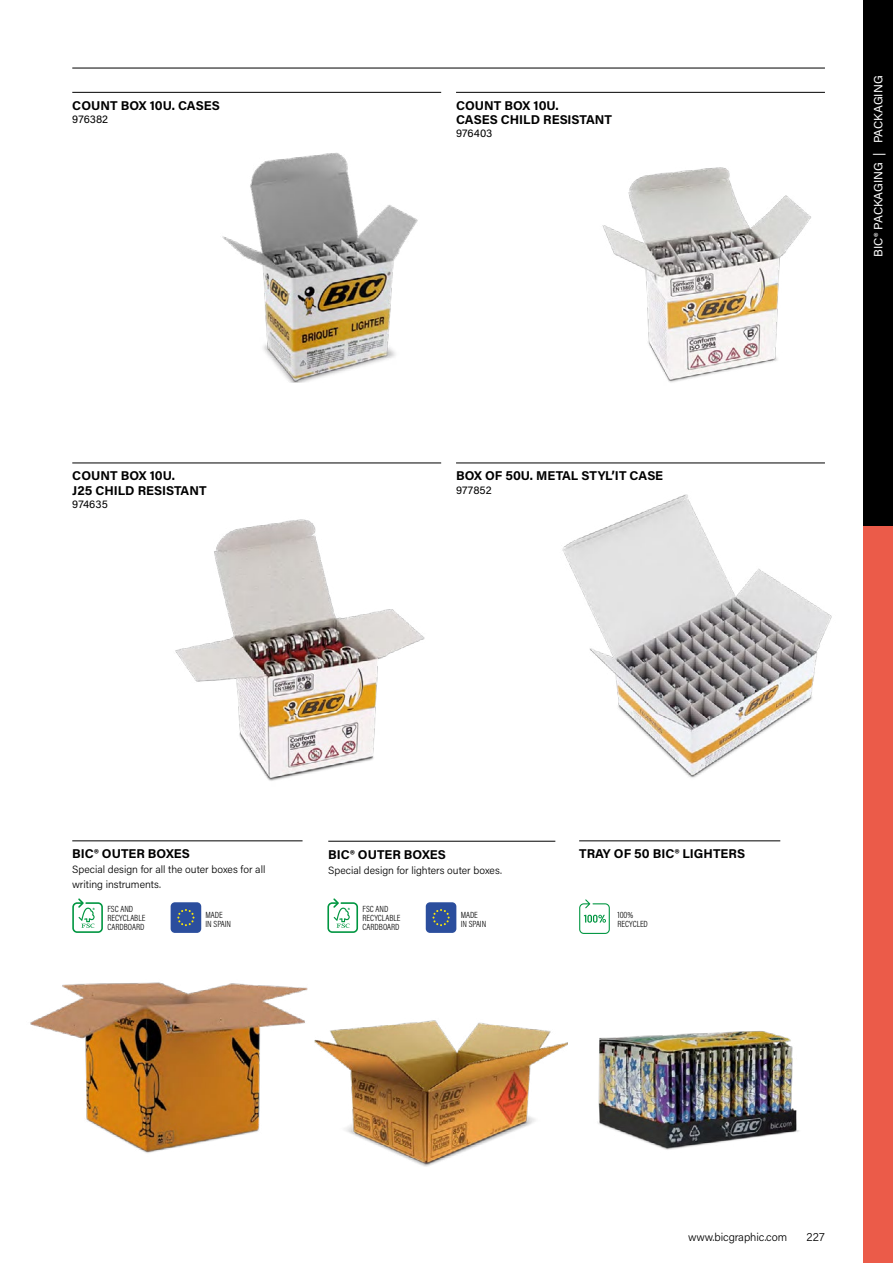
<style>
.page{position:relative;width:893px;height:1263px;background:#fff}
.page>*{position:absolute;margin:0;border:0;box-sizing:border-box;transform-origin:0 0}
.t1{font:700 12.75px/14.2px "Acumin Pro";color:#000}
.t2{font:12px "Acumin Pro";color:#fff}
.t3{font:300 12px "Acumin Pro";color:#000}
.t4{font:11.25px "Acumin Pro";color:#000}
.t5{font:300 11.25px "Acumin Pro";letter-spacing:-.01em;color:#000}
.t6{font:300 10.5px/15px "Acumin Pro";color:#000}
.t7{font:300 9px/9px "Acumin Pro Cond";color:#000}
</style>
<div class="page">
<div style="left:863px;top:525px;width:30px;height:738px;background:#eb5b49"></div>
<div style="left:863px;top:0;width:30px;height:525px;background:#000"></div>
<hr style="left:72px;top:68px;width:753px;height:1px;background:#000">
<svg style="left:72px;top:898px;width:31px;height:35px"></svg>
<svg style="left:327px;top:898px;width:31px;height:35px"></svg>
<div style="left:171px;top:902px;width:30px;height:31px;background:#2b4e9d;border-radius:4px"></div>
<svg style="left:177px;top:909px;width:17px;height:17px"></svg>
<div style="left:426px;top:902px;width:30px;height:31px;background:#2b4e9d;border-radius:4px"></div>
<svg style="left:432px;top:909px;width:18px;height:17px"></svg>
<svg style="left:579px;top:899px;width:31px;height:35px"></svg>
<img style="left:222px;top:152px;width:196px;height:230px">
<img style="left:602px;top:167px;width:209px;height:216px">
<img style="left:175px;top:519px;width:250px;height:262px">
<img style="left:562px;top:494px;width:270px;height:284px">
<img style="left:598px;top:1031px;width:201px;height:119px">
<img style="left:30px;top:982px;width:285px;height:171px">
<img style="left:315px;top:1020px;width:253px;height:147px">
<hr style="left:72px;top:840px;width:231px;height:1px;background:#000">
<hr style="left:328px;top:841px;width:227px;height:1px;background:#000">
<hr style="left:579px;top:840px;width:201px;height:1px;background:#000">
<hr style="left:72px;top:92px;width:369px;height:1px;background:#000">
<hr style="left:456px;top:92px;width:369px;height:1px;background:#000">
<hr style="left:72px;top:463px;width:369px;height:1px;background:#000">
<hr style="left:456px;top:463px;width:369px;height:1px;background:#000">
<p class="t1" style="left:72px;top:98px;width:149px">COUNT BOX 10U. CASES</p>
<p class="t4" style="left:72px;top:111px;width:37px">976382</p>
<p class="t1" style="left:72px;top:468px;width:136px">COUNT BOX 10U.<br>J25 CHILD RESISTANT</p>
<p class="t4" style="left:72px;top:496px;width:37px">974635</p>
<p class="t1" style="left:456px;top:98px;width:157px">COUNT BOX 10U.<br>CASES CHILD RESISTANT</p>
<p class="t4" style="left:456px;top:126px;width:38px">976403</p>
<p class="t1" style="left:456px;top:468px;width:209px">BOX OF 50U. METAL STYL’IT CASE</p>
<p class="t4" style="left:456px;top:482px;width:37px">977852</p>
<p class="t2" style="left:870px;top:257px;width:183px;rotate:-90deg">BIC® PACKAGING | PACKAGING</p>
<p class="t1" style="left:72px;top:846px;width:119px">BIC® OUTER BOXES</p>
<p class="t6" style="left:72px;top:862px;width:195px">Special design for all the outer boxes for all writing instruments.</p>
<p class="t1" style="left:328px;top:846px;width:119px">BIC® OUTER BOXES</p>
<p class="t6" style="left:328px;top:862px;width:175px">Special design for lighters outer boxes.</p>
<p class="t1" style="left:579px;top:846px;width:167px">TRAY OF 50 BIC® LIGHTERS</p>
<p class="t7" style="left:107px;top:904px;width:39px">FSC AND<br>RECYCLABLE<br>CARDBOARD</p>
<p class="t7" style="left:363px;top:904px;width:39px">FSC AND<br>RECYCLABLE<br>CARDBOARD</p>
<p class="t7" style="left:617px;top:910px;width:32px">100%<br>RECYCLED</p>
<p class="t7" style="left:206px;top:910px;width:27px">MADE<br>IN SPAIN</p>
<p class="t7" style="left:461px;top:910px;width:27px">MADE<br>IN SPAIN</p>
<p class="t5" style="left:688px;top:1229px;width:100px">www.bicgraphic.com</p>
<p class="t3" style="left:806px;top:1228px;width:20px">227</p>
</div>
